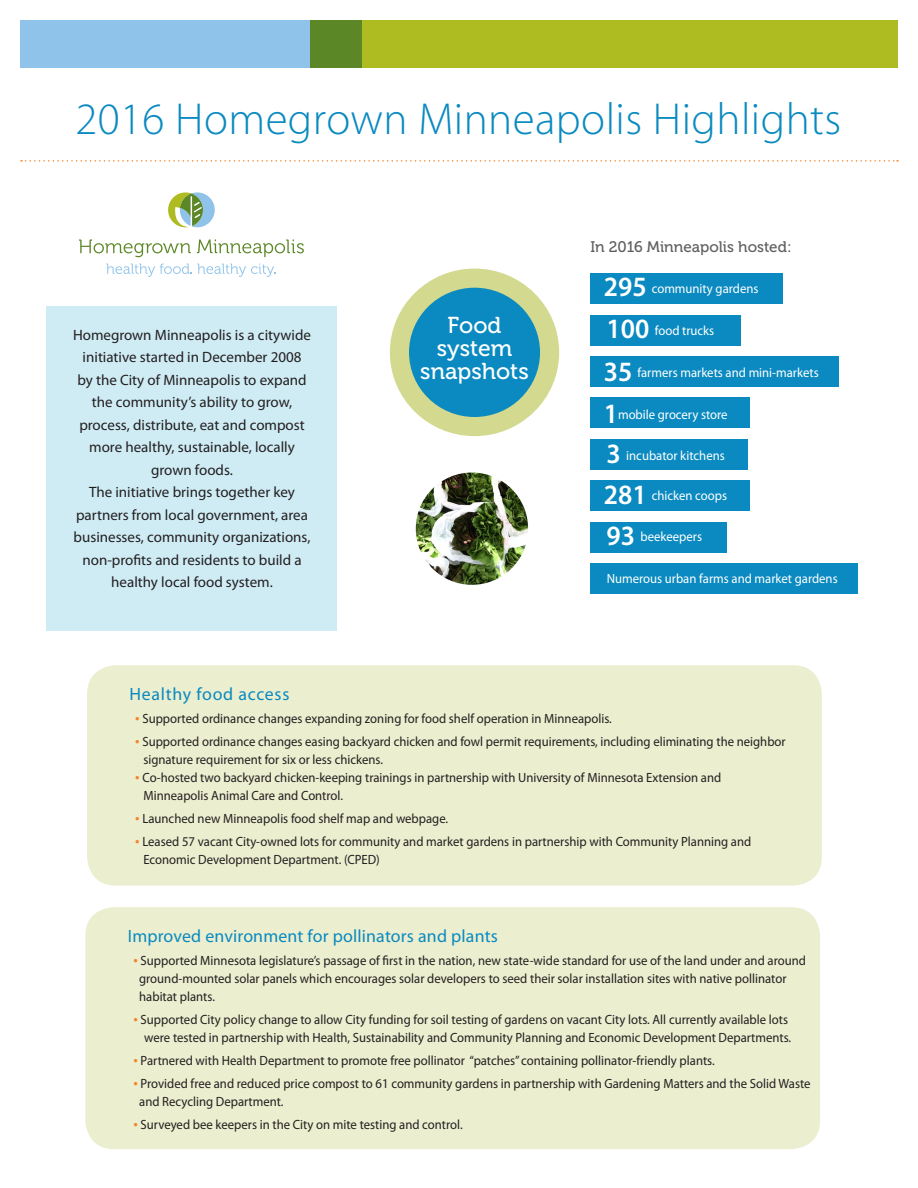
<style>
.page{position:relative;width:918px;height:1188px;background:#fff}
.page>*{position:absolute;margin:0;border:0;box-sizing:border-box;transform-origin:0 0}
.t1{font:45px "Myriad MM 215 600";letter-spacing:.01em;color:#0a8ac0}
.t2{font:22.95px "Museo 500";color:#fff}
.t3{font:17.85px "Myriad Pro";letter-spacing:.01em;color:#0a8ac0}
.t4{font:17.85px "Myriad Pro";letter-spacing:.04em;color:#0a8ac0}
.t5{font:15.3px "Museo 500";color:#5f5f62}
.t6{font:15px/22.5px "Myriad Pro";color:#231f20;text-align:center}
.body{font:13.35px/18px "Myriad Pro";color:#231f20;scale:.95 1}
.body-2{font:13.35px "Myriad Pro";color:#fff;scale:.95 1}
.s1{font-weight:600;font-size:28.05px}
.s2{font-size:16.65px;color:#f58529}
</style>
<div class="page">
<div style="left:20px;top:20px;width:290px;height:48px;background:#8fc3e9"></div>
<div style="left:310px;top:20px;width:54px;height:48px;background:#5c8727"></div>
<div style="left:362px;top:20px;width:536px;height:48px;background:#aebc21"></div>
<svg style="left:79px;top:239px;width:112px;height:18px"></svg>
<svg style="left:197px;top:239px;width:107px;height:18px"></svg>
<svg style="left:168px;top:192px;width:47px;height:36px"></svg>
<svg style="left:106px;top:263px;width:170px;height:14px"></svg>
<svg style="left:21px;top:160px;width:877px;height:2px"></svg>
<div style="left:47px;top:306px;width:290px;height:325px;background:#cfecf5"></div>
<div style="left:399px;top:278px;width:151px;height:149px;background:#0a8ac0;border-radius:50%"></div>
<div style="left:390px;top:269px;width:169px;height:167px;border:19px solid #d3d98f;border-radius:50%"></div>
<div style="left:590px;top:315px;width:151px;height:30px;background:#0a8ac0"></div>
<div style="left:590px;top:273px;width:193px;height:31px;background:#0a8ac0"></div>
<div style="left:590px;top:398px;width:160px;height:30px;background:#0a8ac0"></div>
<div style="left:590px;top:356px;width:249px;height:31px;background:#0a8ac0"></div>
<div style="left:590px;top:481px;width:160px;height:30px;background:#0a8ac0"></div>
<div style="left:590px;top:439px;width:158px;height:31px;background:#0a8ac0"></div>
<div style="left:590px;top:563px;width:268px;height:31px;background:#0a8ac0"></div>
<div style="left:590px;top:522px;width:137px;height:31px;background:#0a8ac0"></div>
<div style="left:87px;top:665px;width:735px;height:221px;background:#ebeecf;border-radius:29px"></div>
<div style="left:85px;top:907px;width:735px;height:242px;background:#ebeecf;border-radius:29px"></div>
<img style="left:416px;top:472px;width:112px;height:113px;border-radius:56px">
<p class="t1" style="left:75px;top:97px;width:767px">2016 Homegrown Minneapolis Highlights</p>
<p class="t6" style="left:73px;top:323px;width:239px">Homegrown Minneapolis is a citywide initiative started in December 2008</p>
<p class="t6" style="left:77px;top:368px;width:231px">by the City of Minneapolis to expand</p>
<p class="t6" style="left:92px;top:391px;width:202px">the community’s ability to grow,</p>
<p class="t6" style="left:79px;top:413px;width:227px">process, distribute, eat and compost more healthy, sustainable, locally</p>
<p class="t6" style="left:151px;top:458px;width:83px">grown foods.</p>
<p class="t6" style="left:89px;top:481px;width:207px">The initiative brings together key</p>
<p class="t6" style="left:74px;top:503px;width:238px;text-align:left">partners from local government, area businesses, community organizations,</p>
<p class="t6" style="left:82px;top:548px;width:221px">non-profits and residents to build a healthy local food system.</p>
<p class="t2" style="left:448px;top:312px;width:55px">Food</p>
<p class="t2" style="left:437px;top:335px;width:77px">system</p>
<p class="t2" style="left:420px;top:358px;width:110px">snapshots</p>
<p class="t5" style="left:590px;top:238px;width:203px">In 2016 Minneapolis hosted:</p>
<p class="body-2" style="left:604px;top:280px;width:164px"><span class="s1">295</span> community gardens</p>
<p class="body-2" style="left:607px;top:322px;width:115px"><span class="s1">100</span> food trucks</p>
<p class="body-2" style="left:604px;top:364px;width:228px"><span class="s1">35</span> farmers markets and mini-markets</p>
<p class="body-2" style="left:604px;top:406px;width:132px"><span class="s1">1</span>mobile grocery store</p>
<p class="body-2" style="left:607px;top:447px;width:126px"><span class="s1">3</span> incubator kitchens</p>
<p class="body-2" style="left:604px;top:488px;width:131px"><span class="s1">281</span> chicken coops</p>
<p class="body-2" style="left:607px;top:528px;width:102px"><span class="s1">93</span> beekeepers</p>
<p class="body-2" style="left:607px;top:571px;width:245px">Numerous urban farms and market gardens</p>
<p class="t4" style="left:130px;top:683px;width:161px">Healthy food access</p>
<p class="body" style="left:135px;top:710px;width:503px"><span class="s2">•</span> Supported ordinance changes expanding zoning for food shelf operation in Minneapolis.</p>
<p class="body" style="left:135px;top:733px;width:686px"><span class="s2">•</span> Supported ordinance changes easing backyard chicken and fowl permit requirements, including eliminating the neighbor</p>
<p class="body" style="left:143px;top:751px;width:254px">signature requirement for six or less chickens.</p>
<p class="body" style="left:135px;top:769px;width:618px"><span class="s2">•</span> Co-hosted two backyard chicken-keeping trainings in partnership with University of Minnesota Extension and</p>
<p class="body" style="left:143px;top:787px;width:212px">Minneapolis Animal Care and Control.</p>
<p class="body" style="left:135px;top:809px;width:331px"><span class="s2">•</span> Launched new Minneapolis food shelf map and webpage.</p>
<p class="body" style="left:135px;top:832px;width:650px"><span class="s2">•</span> Leased 57 vacant City-owned lots for community and market gardens in partnership with Community Planning and</p>
<p class="body" style="left:143px;top:850px;width:250px">Economic Development Department. (CPED)</p>
<p class="t3" style="left:128px;top:925px;width:372px">Improved environment for pollinators and plants</p>
<p class="body" style="left:139px;top:951px;width:703px;text-indent:-6px"><span class="s2">•</span> Supported Minnesota legislature’s passage of first in the nation, new state-wide standard for use of the land under and around ground-mounted solar panels which encourages solar developers to seed their solar installation sites with native pollinator habitat plants.</p>
<p class="body" style="left:134px;top:1010px;width:691px"><span class="s2">•</span> Supported City policy change to allow City funding for soil testing of gardens on vacant City lots. All currently available lots</p>
<p class="body" style="left:144px;top:1028px;width:683px">were tested in partnership with Health, Sustainability and Community Planning and Economic Development Departments.</p>
<p class="body" style="left:134px;top:1051px;width:613px"><span class="s2">•</span> Partnered with Health Department to promote free pollinator “patches” containing pollinator-friendly plants.</p>
<p class="body" style="left:139px;top:1074px;width:708px;text-indent:-6px"><span class="s2">•</span> Provided free and reduced price compost to 61 community gardens in partnership with Gardening Matters and the Solid Waste and Recycling Department.</p>
<p class="body" style="left:134px;top:1115px;width:348px"><span class="s2">•</span> Surveyed bee keepers in the City on mite testing and control.</p>
</div>
